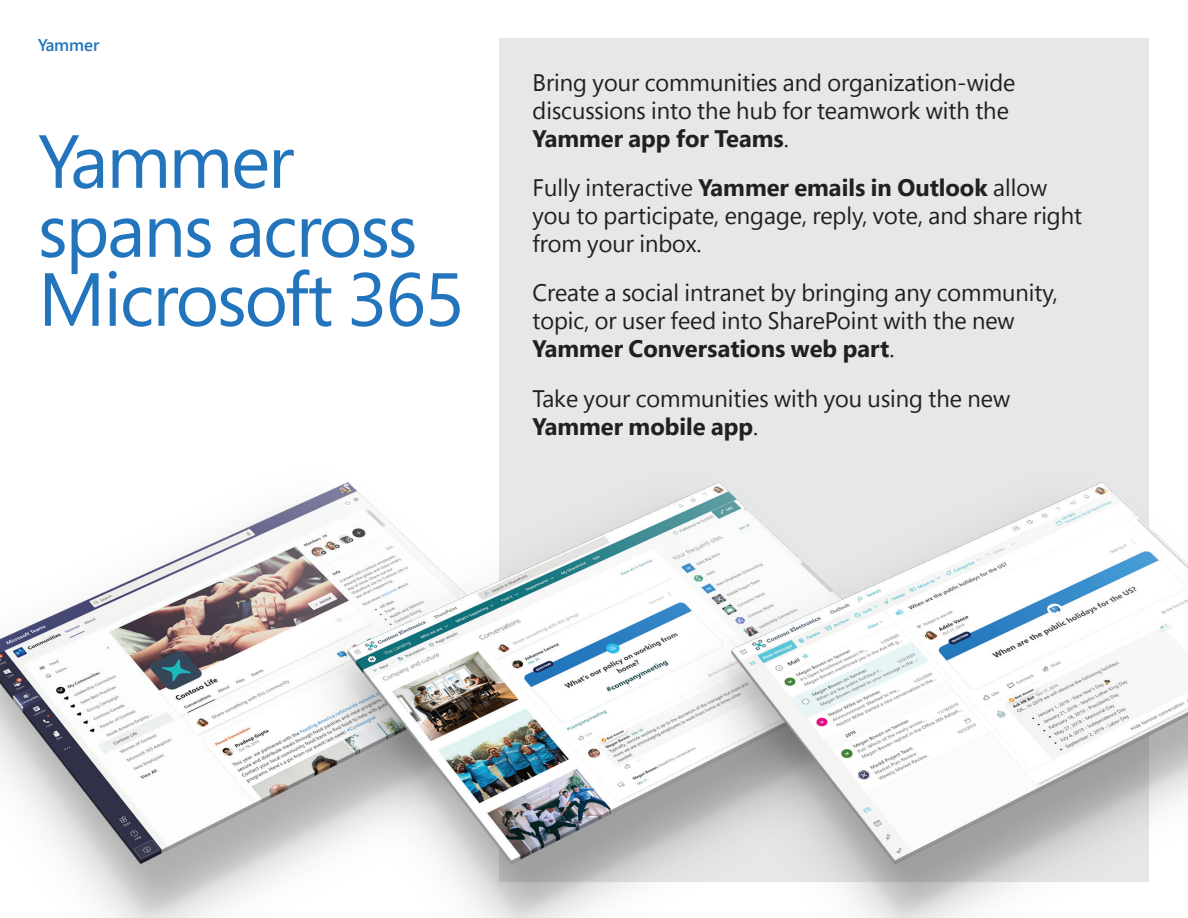
<style>
.page{position:relative;width:1188px;height:918px;background:#fff}
.page>*{position:absolute;margin:0;border:0;box-sizing:border-box;transform-origin:0 0}
.t1{font:75px/69px "Segoe Pro Display";letter-spacing:-.02em;color:#2275bc}
.t2{font:23.85px/28px "Segoe Pro Display";color:#231f20}
.t3{font:600 16.95px "Segoe Pro Display";color:#2275bc}
.s1{font-weight:700}
</style>
<div class="page">
<div style="left:499px;top:38px;width:649px;height:843px;background:#e6e7e9"></div>
<img style="left:0;top:364px;width:1188px;height:554px">
<img style="left:245px;top:364px;width:754px;height:554px">
<p class="t3" style="left:38px;top:33px;width:63px">Yammer</p>
<h1 class="t1" style="left:38px;top:125px;width:428px">Yammer spans across<br>Microsoft 365</h1>
<p class="t2" style="left:532px;top:68px;width:485px">Bring your communities and organization-wide discussions into the hub for teamwork with the<br><span class="s1">Yammer app for Teams</span>.</p>
<p class="t2" style="left:532px;top:173px;width:551px">Fully interactive <span class="s1">Yammer emails in Outlook</span> allow you to participate, engage, reply, vote, and share right from your inbox.</p>
<p class="t2" style="left:532px;top:278px;width:527px">Create a social intranet by bringing any community, topic, or user feed into SharePoint with the new<br><span class="s1">Yammer Conversations web part</span>.</p>
<p class="t2" style="left:532px;top:383px;width:479px">Take your communities with you using the new<br><span class="s1">Yammer mobile app</span>.</p>
</div>
